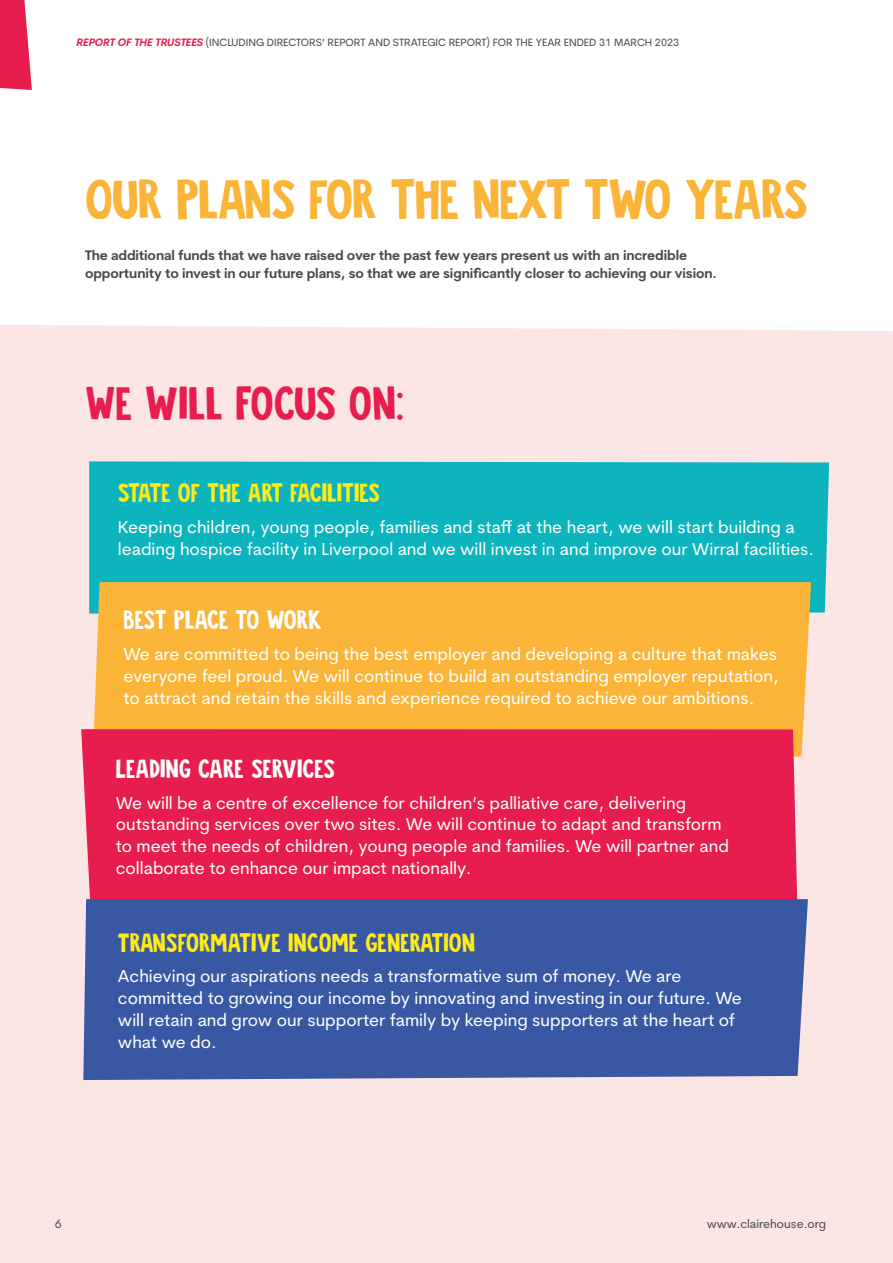
<style>
.page{position:relative;width:893px;height:1263px;background:#fff}
.page>*{position:absolute;margin:0;border:0;box-sizing:border-box;transform-origin:0 0}
.t1{font:49.5px "Jalebi";letter-spacing:-.02em;color:#fab437}
.t2{font:42px "Jalebi";color:#e61d4d}
.t3{font:23.4px "Jalebi";color:#feeb17}
.t4{font:23.4px "Jalebi";color:#fff}
.t5{font:23.4px "Jalebi";letter-spacing:-.02em;color:#fff}
.t6{font:17.1px/21.9px "Cerebri Sans";color:#fff}
.t7{font:700 13.5px/18px "Cerebri Sans";letter-spacing:-.01em;color:#4a4a49}
.t8{font:12px "Cerebri Sans";color:#4a4a49}
.t9{font:10.5px "Cerebri Sans";color:#4a4a49}
.s1{font-weight:700;font-style:italic;color:#e61d4d}
</style>
<div class="page">
<svg style="left:0;top:0;width:32px;height:90px;background:#e93a64"></svg>
<div style="left:0;top:325px;width:893px;height:938px;background:#fce5e5"></div>
<div style="left:89px;top:461px;width:740px;height:153px;background:#0cb4bd"></div>
<div style="left:92px;top:582px;width:719px;height:188px;background:#fab437"></div>
<div style="left:81px;top:729px;width:716px;height:209px;background:#e61d4d"></div>
<div style="left:83px;top:899px;width:725px;height:181px;background:#3958a4"></div>
<p class="t9" style="left:77px;top:36px;width:604px"><span class="s1">REPORT OF THE TRUSTEES</span> (INCLUDING DIRECTORS’ REPORT AND STRATEGIC REPORT) FOR THE YEAR ENDED 31 MARCH 2023</p>
<h1 class="t1" style="left:85px;top:164px;width:725px">OUR PLANS FOR THE NEXT TWO YEARS</h1>
<p class="t7" style="left:85px;top:246px;width:633px">The additional funds that we have raised over the past few years present us with an incredible opportunity to invest in our future plans, so that we are significantly closer to achieving our vision.</p>
<h2 class="t2" style="left:85px;top:373px;width:320px">WE WILL FOCUS ON:</h2>
<h3 class="t3" style="left:118px;top:476px;width:264px">STATE OF THE ART FACILITIES</h3>
<p class="t6" style="left:118px;top:516px;width:698px">Keeping children, young people, families and staff at the heart, we will start building a leading hospice facility in Liverpool and we will invest in and improve our Wirral facilities.</p>
<h3 class="t5" style="left:124px;top:603px;width:200px">BEST PLACE TO WORK</h3>
<p class="t6" style="left:124px;top:643px;width:657px;text-align:justify">We are committed to being the best employer and developing a culture that makes everyone feel proud. We will continue to build an outstanding employer reputation, to attract and retain the skills and experience required to achieve our ambitions.</p>
<h3 class="t4" style="left:116px;top:752px;width:221px">LEADING CARE SERVICES</h3>
<p class="t6" style="left:116px;top:792px;width:615px">We will be a centre of excellence for children’s palliative care, delivering outstanding services over two sites. We will continue to adapt and transform to meet the needs of children, young people and families. We will partner and collaborate to enhance our impact nationally.</p>
<h3 class="t3" style="left:118px;top:925px;width:359px">TRANSFORMATIVE INCOME GENERATION</h3>
<p class="t6" style="left:118px;top:965px;width:625px">Achieving our aspirations needs a transformative sum of money. We are committed to growing our income by innovating and investing in our future. We will retain and grow our supporter family by keeping supporters at the heart of what we do.</p>
<p class="t8" style="left:55px;top:1217px;width:8px">6</p>
<p class="t8" style="left:707px;top:1217px;width:121px">www.clairehouse.org</p>
</div>
